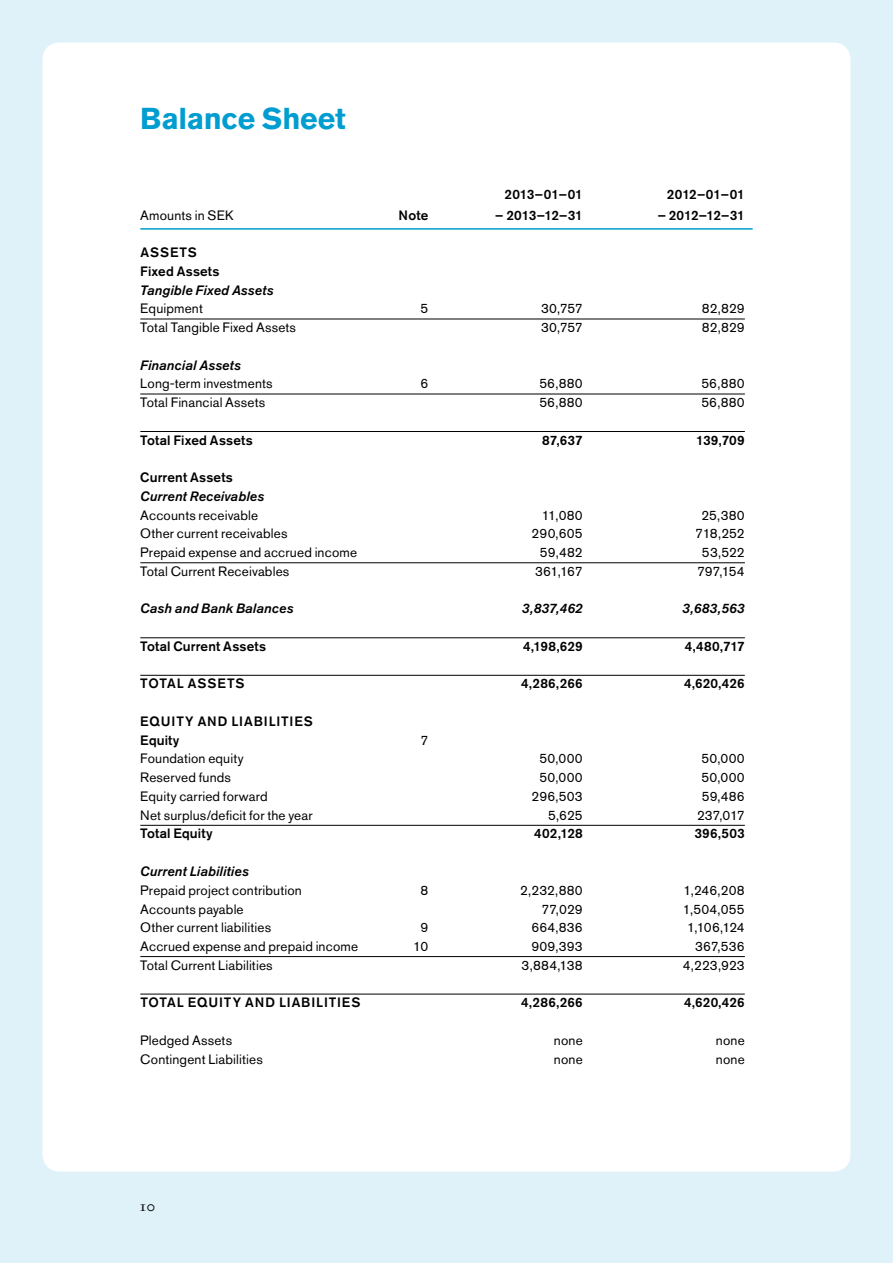
<style>
.page{position:relative;width:893px;height:1263px;background:#e0f2f9}
.page>*{position:absolute;margin:0;border:0;box-sizing:border-box;transform-origin:0 0}
.t1{font:700 30px "Akzidenz Grotesk Pro";letter-spacing:-.005em;color:#009dd1}
.t2{font:15px "Sabon Roman SC";color:#000}
.t3{font:13.5px "Akzidenz Grotesk Pro";letter-spacing:.01em;color:#000}
.t4{font:500 13.5px/18.8px "Akzidenz Grotesk Pro";letter-spacing:.015em;color:#000}
.t5{font:italic 500 13.5px "Akzidenz Grotesk Pro";letter-spacing:.01em;color:#000}
.t6{font:500 13.5px/18.8px "Akzidenz Grotesk Pro";letter-spacing:.065em;color:#000}
</style>
<div class="page">
<div style="left:43px;top:43px;width:807px;height:1128px;background:#fff;border-radius:17px"></div>
<hr style="left:140px;top:319px;width:605px;height:1px;background:#000">
<hr style="left:140px;top:394px;width:605px;height:1px;background:#000">
<hr style="left:140px;top:431px;width:605px;height:1px;background:#000">
<hr style="left:140px;top:562px;width:605px;height:1px;background:#000">
<hr style="left:140px;top:637px;width:605px;height:1px;background:#000">
<hr style="left:140px;top:675px;width:605px;height:1px;background:#000">
<hr style="left:140px;top:825px;width:605px;height:1px;background:#000">
<hr style="left:140px;top:956px;width:605px;height:1px;background:#000">
<hr style="left:140px;top:994px;width:605px;height:1px;background:#000">
<hr style="left:140px;top:228px;width:613px;height:2px;background:#009dd1">
<h1 class="t1" style="left:140px;top:99px;width:207px">Balance Sheet</h1>
<p class="t4" style="left:505px;top:185px;width:80px">2013–01–01</p>
<p class="t4" style="left:667px;top:185px;width:79px">2012–01–01</p>
<p class="t3" style="left:140px;top:206px;width:95px">Amounts in SEK</p>
<p class="t4" style="left:399px;top:205px;width:31px">Note</p>
<p class="t4" style="left:495px;top:205px;width:89px">– 2013–12–31</p>
<p class="t4" style="left:658px;top:205px;width:89px">– 2012–12–31</p>
<p class="t4" style="left:140px;top:243px;width:81px">ASSETS<br>Fixed Assets</p>
<p class="t5" style="left:140px;top:281px;width:135px">Tangible Fixed Assets</p>
<p class="t3" style="left:140px;top:300px;width:64px">Equipment</p>
<p class="t3" style="left:420px;top:300px;width:9px">5</p>
<p class="t3" style="left:541px;top:300px;width:43px">30,757</p>
<p class="t3" style="left:702px;top:300px;width:44px">82,829</p>
<p class="t3" style="left:140px;top:319px;width:157px">Total Tangible Fixed Assets</p>
<p class="t3" style="left:541px;top:319px;width:43px">30,757</p>
<p class="t3" style="left:702px;top:319px;width:44px">82,829</p>
<p class="t5" style="left:140px;top:356px;width:102px">Financial Assets</p>
<p class="t3" style="left:140px;top:375px;width:134px">Long-term investments</p>
<p class="t3" style="left:420px;top:375px;width:9px">6</p>
<p class="t3" style="left:539px;top:375px;width:45px">56,880</p>
<p class="t3" style="left:701px;top:375px;width:45px">56,880</p>
<p class="t3" style="left:140px;top:394px;width:126px">Total Financial Assets</p>
<p class="t3" style="left:539px;top:394px;width:45px">56,880</p>
<p class="t3" style="left:701px;top:394px;width:45px">56,880</p>
<p class="t4" style="left:140px;top:430px;width:114px">Total Fixed Assets</p>
<p class="t4" style="left:542px;top:430px;width:42px">87,637</p>
<p class="t4" style="left:696px;top:430px;width:50px">139,709</p>
<p class="t4" style="left:140px;top:468px;width:94px">Current Assets</p>
<p class="t5" style="left:140px;top:487px;width:125px">Current Receivables</p>
<p class="t3" style="left:140px;top:506px;width:120px">Accounts receivable</p>
<p class="t3" style="left:542px;top:506px;width:43px">11,080</p>
<p class="t3" style="left:701px;top:506px;width:45px">25,380</p>
<p class="t3" style="left:140px;top:525px;width:149px">Other current receivables</p>
<p class="t3" style="left:532px;top:525px;width:53px">290,605</p>
<p class="t3" style="left:695px;top:525px;width:51px">718,252</p>
<p class="t3" style="left:140px;top:544px;width:218px">Prepaid expense and accrued income</p>
<p class="t3" style="left:540px;top:544px;width:44px">59,482</p>
<p class="t3" style="left:702px;top:544px;width:44px">53,522</p>
<p class="t3" style="left:140px;top:562px;width:151px">Total Current Receivables</p>
<p class="t3" style="left:535px;top:562px;width:49px">361,167</p>
<p class="t3" style="left:697px;top:562px;width:49px">797,154</p>
<p class="t5" style="left:140px;top:600px;width:155px">Cash and Bank Balances</p>
<p class="t5" style="left:522px;top:600px;width:62px">3,837,462</p>
<p class="t5" style="left:682px;top:600px;width:64px">3,683,563</p>
<p class="t4" style="left:140px;top:637px;width:127px">Total Current Assets</p>
<p class="t4" style="left:523px;top:637px;width:61px">4,198,629</p>
<p class="t4" style="left:685px;top:637px;width:61px">4,480,717</p>
<p class="t6" style="left:140px;top:674px;width:106px">TOTAL ASSETS</p>
<p class="t4" style="left:521px;top:674px;width:63px">4,286,266</p>
<p class="t4" style="left:684px;top:674px;width:62px">4,620,426</p>
<p class="t6" style="left:140px;top:712px;width:174px">EQUITY AND LIABILITIES<br>Equity</p>
<p class="t3" style="left:420px;top:731px;width:9px">7</p>
<p class="t3" style="left:140px;top:750px;width:105px">Foundation equity</p>
<p class="t3" style="left:539px;top:750px;width:45px">50,000</p>
<p class="t3" style="left:701px;top:750px;width:45px">50,000</p>
<p class="t3" style="left:140px;top:769px;width:92px">Reserved funds</p>
<p class="t3" style="left:539px;top:769px;width:45px">50,000</p>
<p class="t3" style="left:701px;top:769px;width:45px">50,000</p>
<p class="t3" style="left:140px;top:787px;width:129px">Equity carried forward</p>
<p class="t3" style="left:531px;top:787px;width:53px">296,503</p>
<p class="t3" style="left:702px;top:787px;width:45px">59,486</p>
<p class="t3" style="left:140px;top:806px;width:174px">Net surplus/deficit for the year</p>
<p class="t3" style="left:548px;top:806px;width:36px">5,625</p>
<p class="t3" style="left:697px;top:806px;width:49px">237,017</p>
<p class="t4" style="left:140px;top:824px;width:74px">Total Equity</p>
<p class="t4" style="left:534px;top:824px;width:50px">402,128</p>
<p class="t4" style="left:694px;top:824px;width:52px">396,503</p>
<p class="t5" style="left:140px;top:862px;width:110px">Current Liabilities</p>
<p class="t3" style="left:140px;top:881px;width:163px">Prepaid project contribution</p>
<p class="t3" style="left:420px;top:881px;width:9px">8</p>
<p class="t3" style="left:520px;top:881px;width:64px">2,232,880</p>
<p class="t3" style="left:683px;top:881px;width:63px">1,246,208</p>
<p class="t3" style="left:140px;top:900px;width:105px">Accounts payable</p>
<p class="t3" style="left:541px;top:900px;width:43px">77,029</p>
<p class="t3" style="left:683px;top:900px;width:63px">1,504,055</p>
<p class="t3" style="left:140px;top:919px;width:132px">Other current liabilities</p>
<p class="t3" style="left:420px;top:919px;width:9px">9</p>
<p class="t3" style="left:531px;top:919px;width:53px">664,836</p>
<p class="t3" style="left:687px;top:919px;width:59px">1,106,124</p>
<p class="t3" style="left:140px;top:937px;width:219px">Accrued expense and prepaid income</p>
<p class="t3" style="left:413px;top:937px;width:17px">10</p>
<p class="t3" style="left:531px;top:937px;width:53px">909,393</p>
<p class="t3" style="left:695px;top:937px;width:51px">367,536</p>
<p class="t3" style="left:140px;top:956px;width:134px">Total Current Liabilities</p>
<p class="t3" style="left:522px;top:956px;width:63px">3,884,138</p>
<p class="t3" style="left:683px;top:956px;width:63px">4,223,923</p>
<p class="t6" style="left:140px;top:993px;width:222px">TOTAL EQUITY AND LIABILITIES</p>
<p class="t4" style="left:521px;top:993px;width:63px">4,286,266</p>
<p class="t4" style="left:684px;top:993px;width:62px">4,620,426</p>
<p class="t3" style="left:140px;top:1031px;width:93px">Pledged Assets</p>
<p class="t3" style="left:554px;top:1031px;width:30px">none</p>
<p class="t3" style="left:716px;top:1031px;width:30px">none</p>
<p class="t3" style="left:140px;top:1050px;width:124px">Contingent Liabilities</p>
<p class="t3" style="left:554px;top:1050px;width:30px">none</p>
<p class="t3" style="left:716px;top:1050px;width:30px">none</p>
<p class="t2" style="left:139px;top:1197px;width:18px">10</p>
</div>
